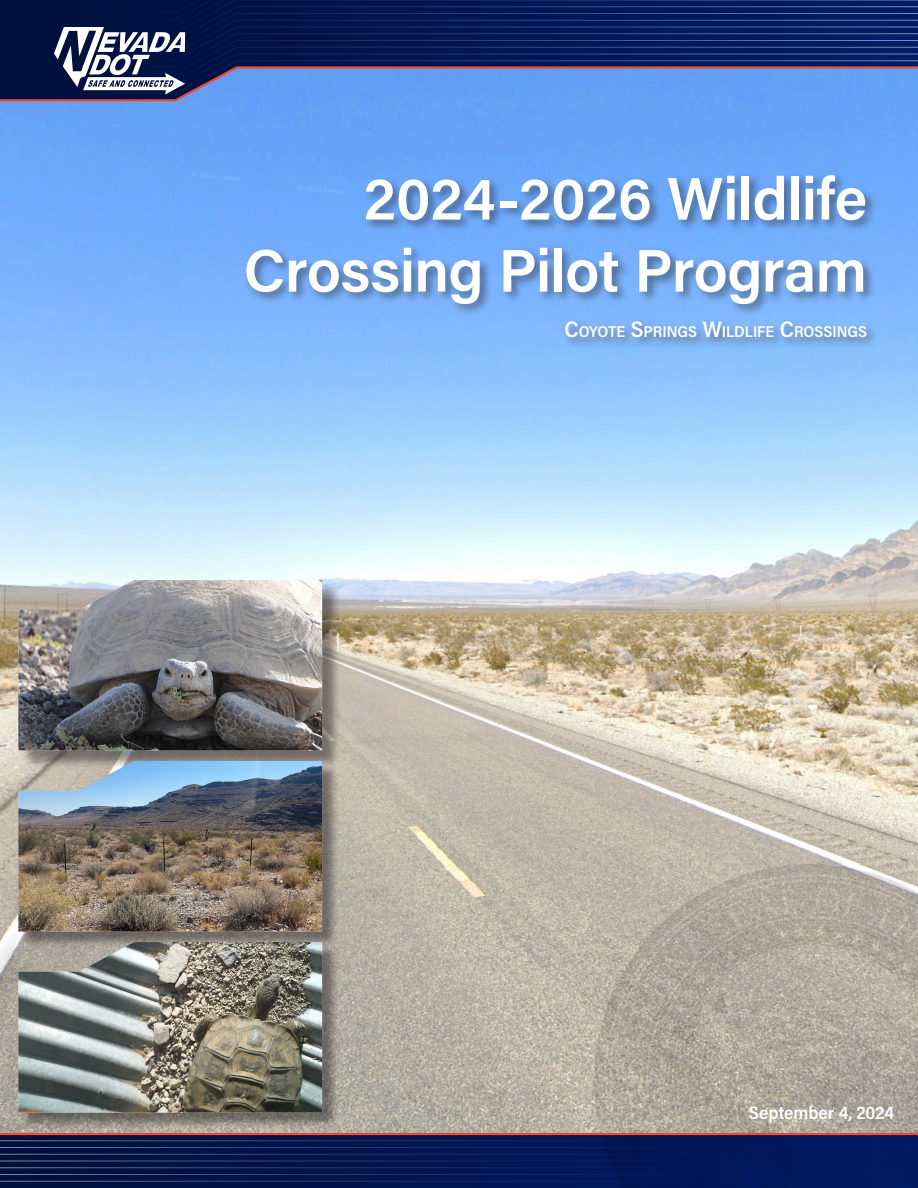
<style>
.page{position:relative;width:918px;height:1188px;background:#fff}
.page>*{position:absolute;margin:0;border:0;box-sizing:border-box;transform-origin:0 0}
.Header_Footer{font:600 60px "Acumin Pro";letter-spacing:-.015em;color:#fff}
.Body{font:600 18px "Acumin Pro Semi Cond";color:#fff}
.Body-2{font:600 15.75px "Acumin Pro Semi Cond";letter-spacing:-.005em;color:#fff}
.s1{font-size:22.5px}
</style>
<div class="page">
<img style="left:0;top:103px;width:918px;height:1030px">
<svg style="left:0;top:1135px;width:594px;height:53px;background:#02144a"></svg>
<img style="left:594px;top:864px;width:324px;height:324px">
<hr style="left:0;top:1133px;width:918px;height:2px;background:#ed4b38">
<hr style="left:0;top:1140px;width:918px;height:1px;background:#fff">
<hr style="left:0;top:1147px;width:918px;height:1px;background:#fff">
<hr style="left:0;top:1154px;width:918px;height:1px;background:#fff">
<hr style="left:0;top:1161px;width:918px;height:1px;background:#fff">
<hr style="left:0;top:1167px;width:918px;height:1px;background:#fff">
<hr style="left:0;top:1174px;width:918px;height:1px;background:#fff">
<hr style="left:0;top:1181px;width:918px;height:1px;background:#fff">
<svg style="left:0;top:0;width:918px;height:103px;background:#2d4784"></svg>
<div style="left:243px;top:172px;width:635px;height:145px;background:#231f20;opacity:.5"></div>
<div style="left:20px;top:944px;width:319px;height:185px;background:#231f20;opacity:.5"></div>
<img style="left:18px;top:942px;width:304px;height:171px">
<div style="left:21px;top:582px;width:320px;height:187px;background:#231f20;opacity:.5"></div>
<img style="left:18px;top:580px;width:304px;height:170px">
<div style="left:562px;top:318px;width:317px;height:32px;background:#231f20;opacity:.5"></div>
<div style="left:20px;top:763px;width:319px;height:185px;background:#231f20;opacity:.5"></div>
<img style="left:18px;top:761px;width:304px;height:171px">
<p class="Header_Footer" style="left:363px;top:157px;width:505px">2024-2026 Wildlife</p>
<p class="Header_Footer" style="left:243px;top:229px;width:625px">Crossing Pilot Program</p>
<p class="Body-2" style="left:564px;top:321px;width:303px"><span class="s1">C</span>OYOTE <span class="s1">S</span>PRINGS <span class="s1">W</span>ILDLIFE <span class="s1">C</span>ROSSINGS</p>
<p class="Body" style="left:749px;top:1100px;width:146px">September 4, 2024</p>
</div>
